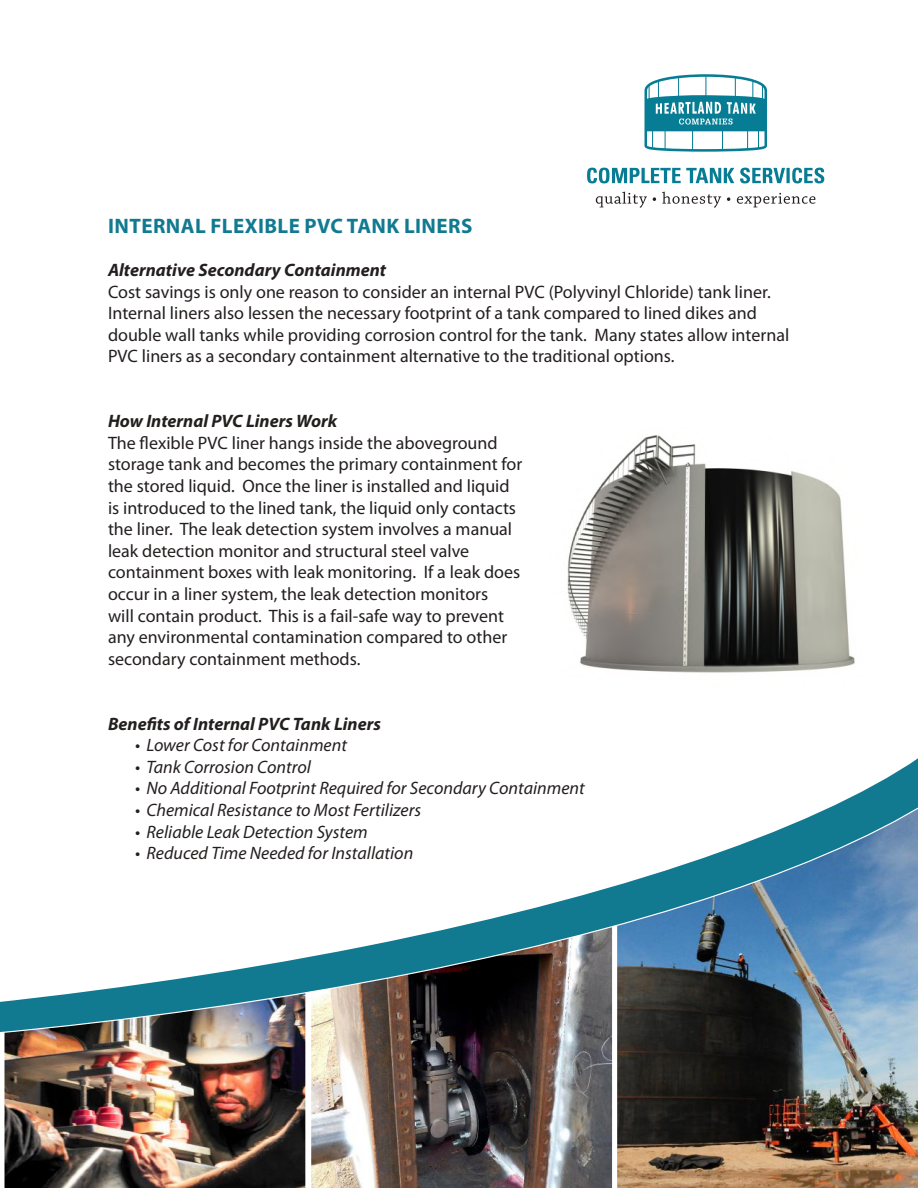
<style>
.page{position:relative;width:918px;height:1188px;background:#fff}
.page>*{position:absolute;margin:0;border:0;box-sizing:border-box;transform-origin:0 0}
.t1{font:700 21px "Myriad Pro";letter-spacing:.02em;color:#127a90}
.t2{font:18px/21.6px "Myriad Pro";color:#241f1f}
.t3{font:italic 18px "Myriad Pro";color:#241f1f}
.t4{font:italic 700 18px "Myriad Pro";color:#241f1f}
</style>
<div class="page">
<img style="left:4px;top:1082px;width:301px;height:106px">
<img style="left:311px;top:1082px;width:301px;height:106px">
<img style="left:617px;top:1082px;width:301px;height:106px">
<img style="left:4px;top:1058px;width:914px;height:24px">
<svg style="left:0;top:758px;width:918px;height:300px"></svg>
<svg style="left:596px;top:192px;width:220px;height:16px"></svg>
<svg style="left:587px;top:168px;width:237px;height:15px"></svg>
<svg style="left:645px;top:74px;width:122px;height:78px"></svg>
<img style="left:567px;top:435px;width:288px;height:238px">
<p class="t1" style="left:108px;top:212px;width:366px">INTERNAL FLEXIBLE PVC TANK LINERS</p>
<p class="t4" style="left:108px;top:258px;width:280px">Alternative Secondary Containment</p>
<p class="t2" style="left:108px;top:281px;width:683px">Cost savings is only one reason to consider an internal PVC (Polyvinyl Chloride) tank liner.<br>Internal liners also lessen the necessary footprint of a tank compared to lined dikes and double wall tanks while providing corrosion control for the tank. Many states allow internal PVC liners as a secondary containment alternative to the traditional options.</p>
<p class="t4" style="left:108px;top:409px;width:231px">How Internal PVC Liners Work</p>
<p class="t2" style="left:108px;top:432px;width:416px">The flexible PVC liner hangs inside the aboveground storage tank and becomes the primary containment for the stored liquid. Once the liner is installed and liquid is introduced to the lined tank, the liquid only contacts the liner. The leak detection system involves a manual leak detection monitor and structural steel valve containment boxes with leak monitoring. If a leak does occur in a liner system, the leak detection monitors<br>will contain product. This is a fail-safe way to prevent any environmental contamination compared to other secondary containment methods.</p>
<p class="t4" style="left:108px;top:712px;width:274px">Benefits of Internal PVC Tank Liners</p>
<p class="t3" style="left:135px;top:734px;width:213px">• Lower Cost for Containment</p>
<p class="t3" style="left:135px;top:756px;width:177px">• Tank Corrosion Control</p>
<p class="t3" style="left:135px;top:777px;width:451px">• No Additional Footprint Required for Secondary Containment</p>
<p class="t3" style="left:135px;top:799px;width:288px">• Chemical Resistance to Most Fertilizers</p>
<p class="t3" style="left:135px;top:820px;width:234px">• Reliable Leak Detection System</p>
<p class="t3" style="left:135px;top:842px;width:280px">• Reduced Time Needed for Installation</p>
</div>
